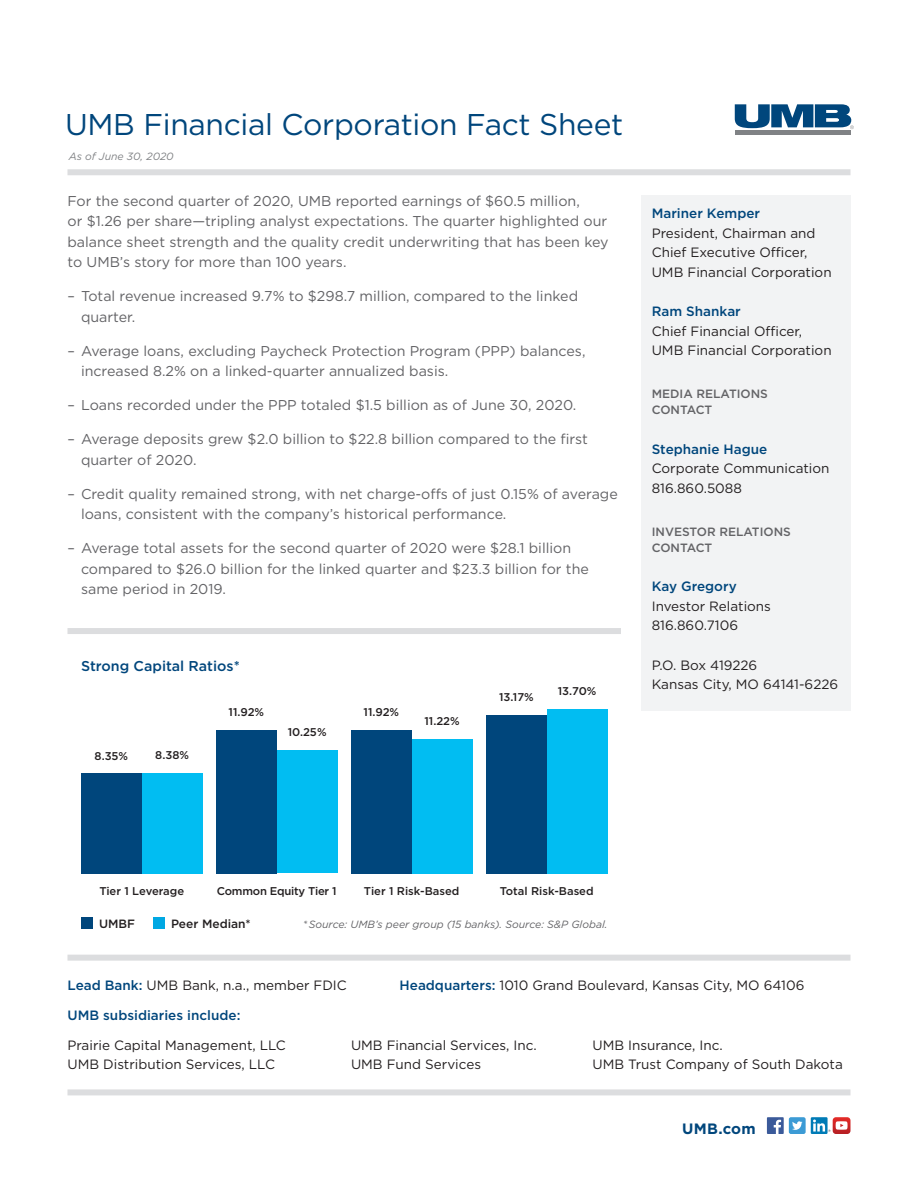
<style>
.page{position:relative;width:918px;height:1188px;background:#fff}
.page>*{position:absolute;margin:0;border:0;box-sizing:border-box;transform-origin:0 0}
.t1{font:30px "Gotham";letter-spacing:-.01em;color:#00467c}
.t2{font:700 15px "Gotham";letter-spacing:.015em;color:#00467c}
._9_5_Bk_text_p4_5_k7{font:14.25px/20.5px "Gotham";color:#636366}
._9_5_Bk_text_p4_5_k7-2{font:500 14.25px "Gotham";color:#00467c}
._9_Bk_contact_13_5p{font:13.5px/19.5px "Gotham";color:#231f20}
._9_Bk_contact_13_5p-2{font:500 13.5px "Gotham";color:#00467c}
._8_Med_setion_18p_75{font:500 12px/15.9px "Gotham";color:#636366}
.t3{font:500 12px "Gotham";color:#231f20}
._7_5_Med_percent_K{font:500 11.25px "Gotham";color:#231f20}
._7_5_Med_percent_K-2{font:500 11.25px "Gotham";letter-spacing:-.02em;color:#231f20}
.t4{font:italic 10.5px "Gotham";color:#636366}
.t5{font:italic 10.5px "Gotham";color:#808285}
.s1{font-weight:500;color:#00467c}
</style>
<div class="page">
<div style="left:641px;top:196px;width:209px;height:515px;background:#f2f3f4"></div>
<div style="left:68px;top:169px;width:782px;height:6px;background:#dcdddf"></div>
<div style="left:68px;top:1089px;width:782px;height:6px;background:#dcdddf"></div>
<div style="left:68px;top:955px;width:782px;height:6px;background:#dcdddf"></div>
<div style="left:68px;top:628px;width:553px;height:6px;background:#dcdddf"></div>
<div style="left:735px;top:130px;width:115px;height:5px;background:#808285"></div>
<svg style="left:735px;top:104px;width:119px;height:25px"></svg>
<div style="left:811px;top:1117px;width:17px;height:17px;background:#007bb6"></div>
<svg style="left:813px;top:1117px;width:37px;height:17px"></svg>
<div style="left:789px;top:1117px;width:17px;height:17px;background:#3c9bd5;border-radius:2px"></div>
<svg style="left:792px;top:1121px;width:10px;height:9px"></svg>
<div style="left:767px;top:1117px;width:17px;height:17px;background:#3b5a9a"></div>
<svg style="left:774px;top:1120px;width:7px;height:14px"></svg>
<div style="left:81px;top:917px;width:12px;height:12px;background:#00467c"></div>
<div style="left:153px;top:917px;width:12px;height:12px;background:#00a8e3"></div>
<div style="left:142px;top:773px;width:60px;height:100px;background:#01bdf2"></div>
<div style="left:81px;top:773px;width:61px;height:100px;background:#00467c"></div>
<div style="left:277px;top:750px;width:61px;height:123px;background:#01bdf2"></div>
<div style="left:216px;top:730px;width:61px;height:143px;background:#00467c"></div>
<div style="left:412px;top:739px;width:60px;height:134px;background:#01bdf2"></div>
<div style="left:351px;top:730px;width:61px;height:143px;background:#00467c"></div>
<div style="left:547px;top:709px;width:61px;height:164px;background:#01bdf2"></div>
<div style="left:486px;top:715px;width:61px;height:158px;background:#00467c"></div>
<p class="t1" style="left:65px;top:105px;width:560px">UMB Financial Corporation Fact Sheet</p>
<p class="t5" style="left:69px;top:150px;width:107px">As of June 30, 2020</p>
<p class="_9_5_Bk_text_p4_5_k7" style="left:68px;top:190px;width:543px">For the second quarter of 2020, UMB reported earnings of $60.5 million,<br>or $1.26 per share—tripling analyst expectations. The quarter highlighted our balance sheet strength and the quality credit underwriting that has been key to UMB’s story for more than 100 years.</p>
<p class="_9_5_Bk_text_p4_5_k7" style="left:81px;top:285px;width:499px;text-indent:-14px">– Total revenue increased 9.7% to $298.7 million, compared to the linked quarter.</p>
<p class="_9_5_Bk_text_p4_5_k7" style="left:81px;top:340px;width:506px;text-indent:-14px">– Average loans, excluding Paycheck Protection Program (PPP) balances, increased 8.2% on a linked-quarter annualized basis.</p>
<p class="_9_5_Bk_text_p4_5_k7" style="left:68px;top:395px;width:510px">– Loans recorded under the PPP totaled $1.5 billion as of June 30, 2020.</p>
<p class="_9_5_Bk_text_p4_5_k7" style="left:81px;top:429px;width:509px;text-indent:-14px">– Average deposits grew $2.0 billion to $22.8 billion compared to the first quarter of 2020.</p>
<p class="_9_5_Bk_text_p4_5_k7" style="left:81px;top:483px;width:538px;text-indent:-14px">– Credit quality remained strong, with net charge-offs of just 0.15% of average loans, consistent with the company’s historical performance.</p>
<p class="_9_5_Bk_text_p4_5_k7" style="left:81px;top:538px;width:509px;text-indent:-14px">– Average total assets for the second quarter of 2020 were $28.1 billion compared to $26.0 billion for the linked quarter and $23.3 billion for the same period in 2019.</p>
<p class="_9_5_Bk_text_p4_5_k7-2" style="left:81px;top:657px;width:160px">Strong Capital Ratios*</p>
<p class="_7_5_Med_percent_K" style="left:95px;top:748px;width:35px">8.35%</p>
<p class="_7_5_Med_percent_K" style="left:155px;top:748px;width:35px">8.38%</p>
<p class="_7_5_Med_percent_K" style="left:229px;top:705px;width:37px">11.92%</p>
<p class="_7_5_Med_percent_K" style="left:288px;top:725px;width:40px">10.25%</p>
<p class="_7_5_Med_percent_K" style="left:364px;top:705px;width:37px">11.92%</p>
<p class="_7_5_Med_percent_K" style="left:424px;top:713px;width:37px">11.22%</p>
<p class="_7_5_Med_percent_K" style="left:499px;top:690px;width:36px">13.17%</p>
<p class="_7_5_Med_percent_K" style="left:558px;top:684px;width:40px">13.70%</p>
<p class="_9_Bk_contact_13_5p" style="left:652px;top:204px;width:181px"><span class="s1">Mariner Kemper<br></span>President, Chairman and<br>Chief Executive Officer,<br>UMB Financial Corporation</p>
<p class="_9_Bk_contact_13_5p" style="left:652px;top:302px;width:181px"><span class="s1">Ram Shankar<br></span>Chief Financial Officer,<br>UMB Financial Corporation</p>
<p class="_8_Med_setion_18p_75" style="left:652px;top:386px;width:118px">MEDIA RELATIONS<br>CONTACT</p>
<p class="_9_Bk_contact_13_5p" style="left:652px;top:439px;width:179px"><span class="s1">Stephanie Hague<br></span>Corporate Communication<br>816.860.5088</p>
<p class="_8_Med_setion_18p_75" style="left:652px;top:523px;width:141px">INVESTOR RELATIONS<br>CONTACT</p>
<p class="_9_Bk_contact_13_5p" style="left:652px;top:577px;width:121px"><span class="s1">Kay Gregory<br></span>Investor Relations<br>816.860.7106</p>
<p class="_9_Bk_contact_13_5p" style="left:652px;top:655px;width:188px">P.O. Box 419226<br>Kansas City, MO 64141-6226</p>
<p class="_7_5_Med_percent_K" style="left:99px;top:884px;width:86px">Tier 1 Leverage</p>
<p class="_7_5_Med_percent_K-2" style="left:217px;top:884px;width:121px">Common Equity Tier 1</p>
<p class="_7_5_Med_percent_K" style="left:364px;top:884px;width:97px">Tier 1 Risk-Based</p>
<p class="_7_5_Med_percent_K" style="left:500px;top:884px;width:95px">Total Risk-Based</p>
<p class="t3" style="left:99px;top:916px;width:38px">UMBF</p>
<p class="t3" style="left:171px;top:916px;width:81px">Peer Median*</p>
<p class="t4" style="left:303px;top:917px;width:306px">* Source: UMB’s peer group (15 banks). Source: S&amp;P Global.</p>
<p class="_9_Bk_contact_13_5p" style="left:68px;top:976px;width:281px"><span class="s1">Lead Bank:</span> UMB Bank, n.a., member FDIC</p>
<p class="_9_Bk_contact_13_5p" style="left:400px;top:976px;width:406px"><span class="s1">Headquarters:</span> 1010 Grand Boulevard, Kansas City, MO 64106</p>
<p class="_9_Bk_contact_13_5p-2" style="left:68px;top:1006px;width:174px">UMB subsidiaries include:</p>
<p class="_9_Bk_contact_13_5p" style="left:68px;top:1035px;width:220px">Prairie Capital Management, LLC<br>UMB Distribution Services, LLC</p>
<p class="_9_Bk_contact_13_5p" style="left:592px;top:1035px;width:252px">UMB Insurance, Inc.<br>UMB Trust Company of South Dakota</p>
<p class="_9_Bk_contact_13_5p" style="left:351px;top:1035px;width:187px">UMB Financial Services, Inc.<br>UMB Fund Services</p>
<p class="t2" style="left:682px;top:1119px;width:75px">UMB.com</p>
</div>
